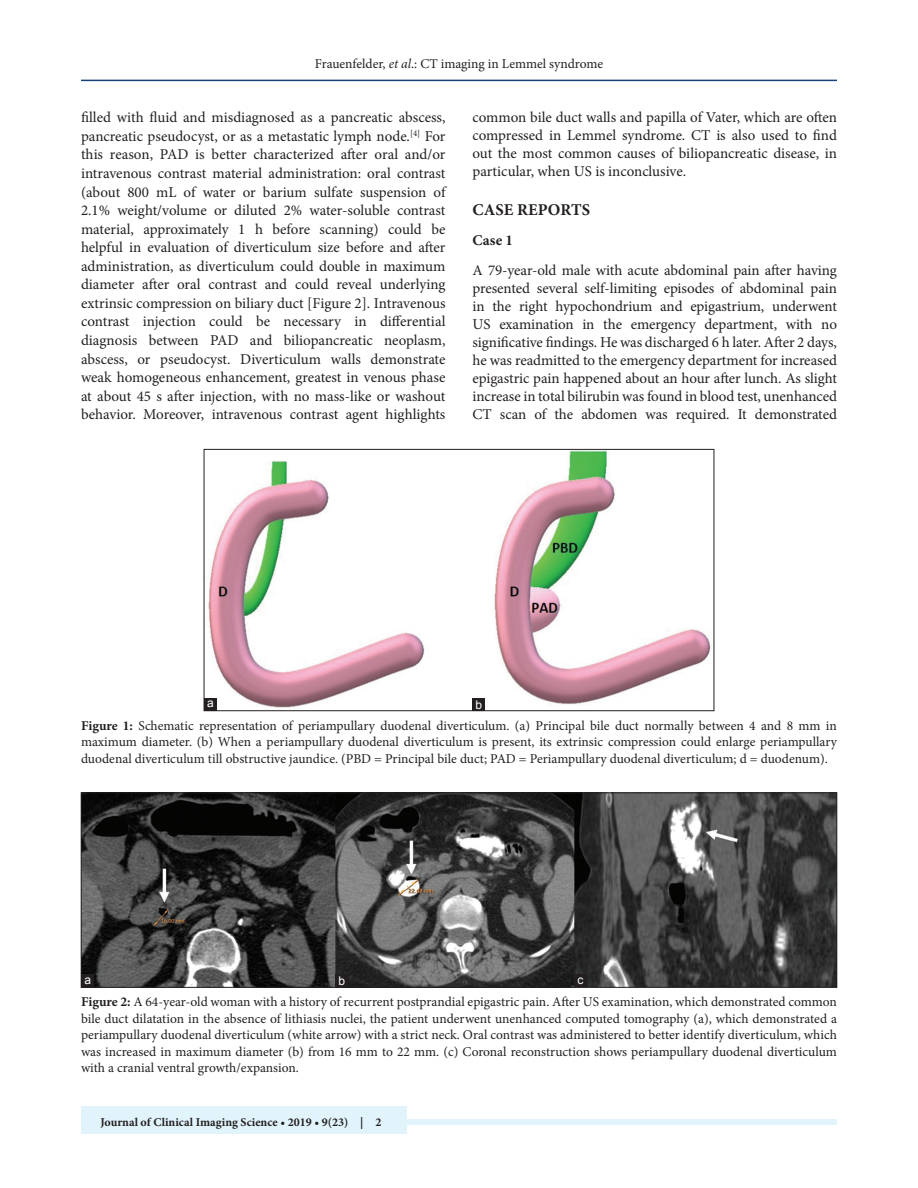
<style>
.page{position:relative;width:918px;height:1188px;background:#fff}
.page>*{position:absolute;margin:0;border:0;box-sizing:border-box;transform-origin:0 0}
.t1{font:700 16.5px "Minion Pro";letter-spacing:.01em;color:#231f20}
.TX{font:15px/18.6px "Minion Pro";letter-spacing:-.005em;color:#231f20;text-align:justify}
.H2_No_Above_Space{font:700 15px "Minion Pro";color:#231f20}
.FGC{font:13.5px/16.5px "Minion Pro";color:#231f20;text-align:justify}
.JF{font:700 12px "Minion Pro";color:#231f20}
.LABEL{font:12px "Arial";color:#fff}
.s1{font-style:italic}
.s2{font-weight:700}
</style>
<div class="page">
<hr style="left:81px;top:80px;width:756px;height:1px;background:#164077">
<div style="left:81px;top:1119px;width:756px;height:6px;background:#e1f4fc"></div>
<div style="left:81px;top:1106px;width:325px;height:28px;background:#e1f4fc"></div>
<img style="left:208px;top:451px;width:503px;height:257px">
<div style="left:204px;top:449px;width:510px;height:262px;border:1px solid #231f20"></div>
<div style="left:472px;top:698px;width:13px;height:13px;background:#231f20"></div>
<div style="left:204px;top:698px;width:13px;height:13px;background:#231f20"></div>
<img style="left:83px;top:795px;width:752px;height:191px">
<div style="left:81px;top:793px;width:756px;height:195px;border:1px solid #231f20"></div>
<div style="left:574px;top:975px;width:13px;height:12px;background:#231f20"></div>
<div style="left:336px;top:975px;width:12px;height:12px;background:#231f20"></div>
<div style="left:81px;top:974px;width:13px;height:13px;background:#231f20"></div>
<p class="FGC" style="left:315px;top:55px;width:290px">Frauenfelder, <span class="s1">et al</span>.: CT imaging in Lemmel syndrome</p>
<p class="TX" style="left:81px;top:108px;width:366px">filled with fluid and misdiagnosed as a pancreatic abscess, pancreatic pseudocyst, or as a metastatic lymph node.<sup>[4]</sup> For this reason, PAD is better characterized after oral and/or intravenous contrast material administration: oral contrast (about 800 mL of water or barium sulfate suspension of 2.1% weight/volume or diluted 2% water-soluble contrast material, approximately 1 h before scanning) could be helpful in evaluation of diverticulum size before and after administration, as diverticulum could double in maximum diameter after oral contrast and could reveal underlying extrinsic compression on biliary duct [Figure 2]. Intravenous contrast injection could be necessary in differential diagnosis between PAD and biliopancreatic neoplasm, abscess, or pseudocyst. Diverticulum walls demonstrate weak homogeneous enhancement, greatest in venous phase at about 45 s after injection, with no mass-like or washout behavior. Moreover, intravenous contrast agent highlights</p>
<p class="TX" style="left:472px;top:109px;width:366px;line-height:18px">common bile duct walls and papilla of Vater, which are often compressed in Lemmel syndrome. CT is also used to find out the most common causes of biliopancreatic disease, in particular, when US is inconclusive.</p>
<h1 class="t1" style="left:473px;top:198px;width:119px">CASE REPORTS</h1>
<p class="H2_No_Above_Space" style="left:472px;top:230px;width:42px">Case 1</p>
<p class="TX" style="left:472px;top:262px;width:366px;line-height:18px">A 79-year-old male with acute abdominal pain after having presented several self-limiting episodes of abdominal pain in the right hypochondrium and epigastrium, underwent US examination in the emergency department, with no significative findings. He was discharged 6 h later. After 2 days, he was readmitted to the emergency department for increased epigastric pain happened about an hour after lunch. As slight increase in total bilirubin was found in blood test, unenhanced CT scan of the abdomen was required. It demonstrated</p>
<p class="LABEL" style="left:207px;top:695px;width:8px">a</p>
<p class="LABEL" style="left:476px;top:696px;width:8px">b</p>
<p class="FGC" style="left:81px;top:717px;width:758px"><span class="s2">Figure 1:</span> Schematic representation of periampullary duodenal diverticulum. (a) Principal bile duct normally between 4 and 8 mm in maximum diameter. (b) When a periampullary duodenal diverticulum is present, its extrinsic compression could enlarge periampullary duodenal diverticulum till obstructive jaundice. (PBD = Principal bile duct; PAD = Periampullary duodenal diverticulum; d = duodenum).</p>
<p class="LABEL" style="left:84px;top:972px;width:8px">a</p>
<p class="LABEL" style="left:339px;top:973px;width:8px">b</p>
<p class="LABEL" style="left:578px;top:972px;width:7px">c</p>
<p class="FGC" style="left:81px;top:994px;width:758px"><span class="s2">Figure 2:</span> A 64-year-old woman with a history of recurrent postprandial epigastric pain. After US examination, which demonstrated common bile duct dilatation in the absence of lithiasis nuclei, the patient underwent unenhanced computed tomography (a), which demonstrated a periampullary duodenal diverticulum (white arrow) with a strict neck. Oral contrast was administered to better identify diverticulum, which was increased in maximum diameter (b) from 16 mm to 22 mm. (c) Coronal reconstruction shows periampullary duodenal diverticulum with a cranial ventral growth/expansion.</p>
<p class="JF" style="left:100px;top:1113px;width:282px">Journal of Clinical Imaging Science • 2019 • 9(23) | 2</p>
</div>
